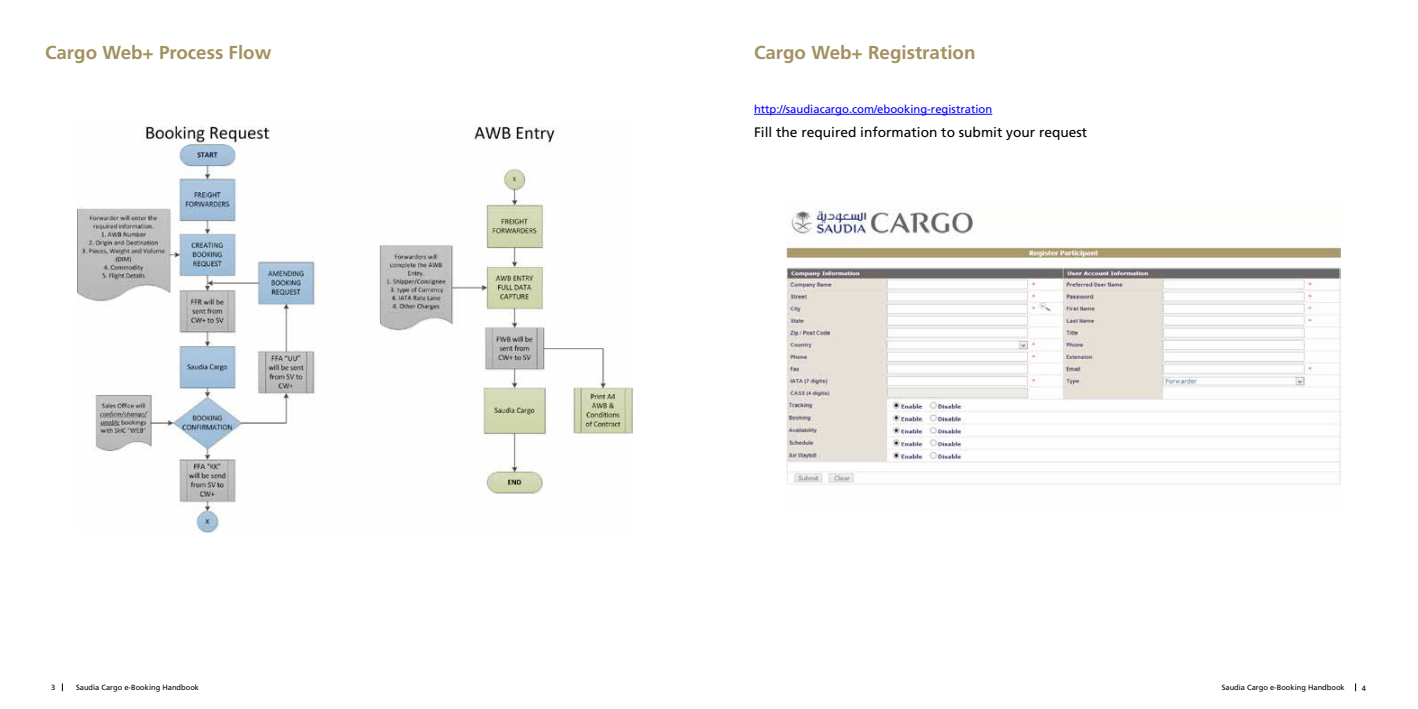
<style>
.page{position:relative;width:1418px;height:709px;background:#fff}
.page>*{position:absolute;margin:0;border:0;box-sizing:border-box;transform-origin:0 0}
.t1{font:700 18.75px "Frutiger";color:#a39161}
.t2{font:13.75px "Frutiger LT Std";color:#000}
.t3{font:11.25px "Frutiger LT Std";color:#00f}
.t4{font:7.5px "Frutiger LT Std";color:#000}
</style>
<div class="page">
<hr style="left:754px;top:114px;width:238px;height:1px;background:#00f">
<img style="left:77px;top:126px;width:556px;height:406px">
<img style="left:787px;top:207px;width:552px;height:278px">
<h1 class="t1" style="left:45px;top:42px;width:228px">Cargo Web+ Process Flow</h1>
<h1 class="t1" style="left:754px;top:42px;width:223px">Cargo Web+ Registration</h1>
<h3 class="t3" style="left:754px;top:103px;width:240px">http://saudiacargo.com/ebooking-registration</h3>
<h2 class="t2" style="left:754px;top:124px;width:335px">Fill the required information to submit your request</h2>
<p class="t4" style="left:76px;top:683px;width:124px">Saudia Cargo e-Booking Handbook</p>
<p class="t4" style="left:1221px;top:683px;width:124px">Saudia Cargo e-Booking Handbook</p>
<p class="t4" style="left:51px;top:683px;width:6px">3</p>
<p class="t4" style="left:1361px;top:684px;width:6px">4</p>
</div>
